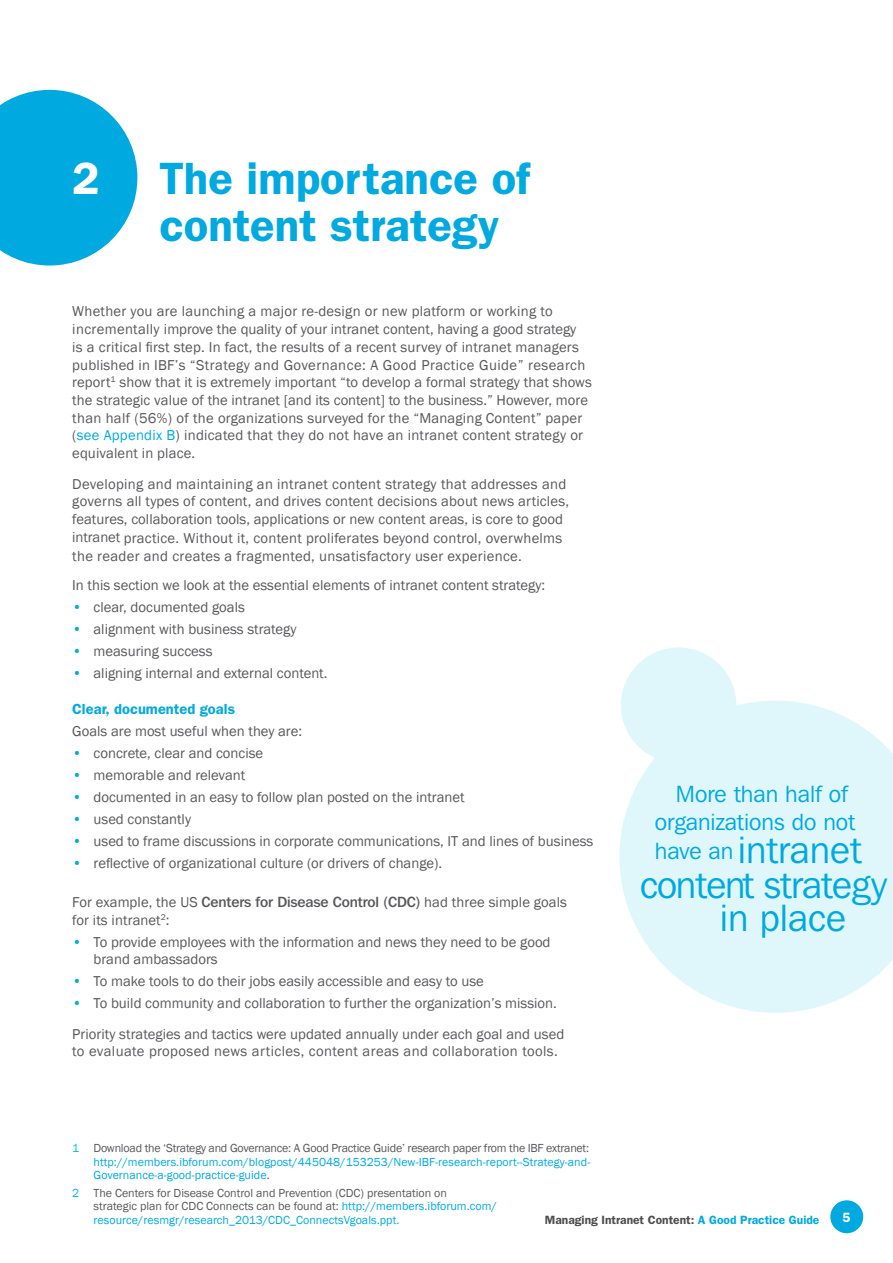
<style>
.page{position:relative;width:893px;height:1263px;background:#fff}
.page>*{position:absolute;margin:0;border:0;box-sizing:border-box;transform-origin:0 0}
.Manin_page_heads{font:600 45.45px/46.5px "Franklin Gothic";color:#00a9df}
.t1{font:600 45.45px "Franklin Gothic";color:#fff}
.t2{font:37.95px "Franklin Gothic IT Cby BT";color:#00a9df}
.t3{font:37.95px "Franklin Gothic IT Cby BT";letter-spacing:-.02em;color:#00a9df}
.t4{font:23.4px/28px "Franklin Gothic IT Cby BT";color:#00a9df}
.Body_text{font:14.7px/17.7px "Franklin Gothic";letter-spacing:.005em;color:#57585b}
.Subsubs{font:600 14.7px "Franklin Gothic";color:#00a9df}
.t5{font:600 13.5px "Franklin Gothic";color:#fff}
.Footnote_text{font:12px/13.5px "Franklin Gothic";letter-spacing:.005em;color:#00a9df;text-align:justify}
.Footnote_text-2{font:12px/13.5px "Franklin Gothic";color:#57585b}
.t6{font:600 12px "Franklin Gothic";color:#4d4d4f}
.s1{color:#00a9df}
.s2{font-family:"Franklin Gothic IT Cby BT";font-weight:500}
.s3{color:#00bce5}
.s4{color:#57585b}
</style>
<div class="page">
<div style="left:830px;top:1200px;width:33px;height:33px;background:#00a9df;border-radius:50%"></div>
<svg style="left:0;top:90px;width:137px;height:175px;background:#26b6e3"></svg>
<svg style="left:619px;top:647px;width:274px;height:366px;fill:#dff7fb"></svg>
<p class="t1" style="left:72px;top:152px;width:29px">2</p>
<p class="Manin_page_heads" style="left:159px;top:154px;width:372px">The importance of content strategy</p>
<p class="Body_text" style="left:72px;top:303px;width:521px">Whether you are launching a major re-design or new platform or working to incrementally improve the quality of your intranet content, having a good strategy<br>is a critical first step. In fact, the results of a recent survey of intranet managers published in IBF’s “Strategy and Governance: A Good Practice Guide” research report<sup>1</sup> show that it is extremely important “to develop a formal strategy that shows the strategic value of the intranet [and its content] to the business.” However, more than half (56%) of the organizations surveyed for the “Managing Content” paper (<span class="s1">see Appendix B</span>) indicated that they do not have an intranet content strategy or equivalent in place.</p>
<p class="Body_text" style="left:72px;top:475px;width:498px">Developing and maintaining an intranet content strategy that addresses and governs all types of content, and drives content decisions about news articles, features, collaboration tools, applications or new content areas, is core to good</p>
<p class="Body_text" style="left:72px;top:530px;width:491px">intranet practice. Without it, content proliferates beyond control, overwhelms the reader and creates a fragmented, unsatisfactory user experience.</p>
<p class="Body_text" style="left:72px;top:576px;width:474px">In this section we look at the essential elements of intranet content strategy:</p>
<p class="Body_text" style="left:72px;top:598px;width:174px"><span class="s1">•</span> clear, documented goals</p>
<p class="Body_text" style="left:72px;top:620px;width:226px"><span class="s1">•</span> alignment with business strategy</p>
<p class="Body_text" style="left:72px;top:642px;width:142px"><span class="s1">•</span> measuring success</p>
<p class="Body_text" style="left:72px;top:664px;width:257px"><span class="s1">•</span> aligning internal and external content.</p>
<p class="Subsubs" style="left:72px;top:701px;width:164px">Clear, documented goals</p>
<p class="Body_text" style="left:72px;top:723px;width:231px">Goals are most useful when they are:</p>
<p class="Body_text" style="left:72px;top:745px;width:192px"><span class="s1">•</span> concrete, clear and concise</p>
<p class="Body_text" style="left:72px;top:767px;width:175px"><span class="s1">•</span> memorable and relevant</p>
<p class="Body_text" style="left:72px;top:789px;width:394px"><span class="s1">•</span> documented in an easy to follow plan posted on the intranet</p>
<p class="Body_text" style="left:72px;top:811px;width:120px"><span class="s1">•</span> used constantly</p>
<p class="Body_text" style="left:72px;top:833px;width:522px"><span class="s1">•</span> used to frame discussions in corporate communications, IT and lines of business</p>
<p class="Body_text" style="left:72px;top:854px;width:371px"><span class="s1">•</span> reflective of organizational culture (or drivers of change).</p>
<p class="Body_text" style="left:72px;top:893px;width:496px">For example, the US <span class="s2">Centers for Disease Control (CDC)</span> had three simple goals for its intranet<sup>2</sup>:</p>
<p class="Body_text" style="left:94px;top:933px;width:458px;text-indent:-21px"><span class="s1">•</span> To provide employees with the information and news they need to be good brand ambassadors</p>
<p class="Body_text" style="left:72px;top:973px;width:413px"><span class="s1">•</span> To make tools to do their jobs easily accessible and easy to use</p>
<p class="Body_text" style="left:72px;top:995px;width:486px"><span class="s1">•</span> To build community and collaboration to further the organization’s mission.</p>
<p class="Body_text" style="left:72px;top:1025px;width:494px">Priority strategies and tactics were updated annually under each goal and used to evaluate proposed news articles, content areas and collaboration tools.</p>
<p class="t4" style="left:655px;top:780px;width:202px;text-indent:21px">More than half of organizations do not have an</p>
<p class="t2" style="left:738px;top:826px;width:125px">intranet</p>
<p class="t3" style="left:640px;top:861px;width:248px">content strategy</p>
<p class="t2" style="left:720px;top:894px;width:128px">in place</p>
<p class="Footnote_text" style="left:94px;top:1141px;width:498px;text-indent:-21px"><span class="s3">1</span> <span class="s4">Download the ‘Strategy and Governance: A Good Practice Guide’ research paper from the IBF extranet: </span>http://members.ibforum.com/blogpost/445048/153253/New-IBF-research-report--Strategy-and-Governance-a-good-practice-guide<span class="s4">.</span></p>
<p class="Footnote_text-2" style="left:94px;top:1186px;width:405px;text-indent:-21px"><span class="s3">2</span> The Centers for Disease Control and Prevention (CDC) presentation on<br>strategic plan for CDC Connects can be found at: <span class="s1">http://members.ibforum.com/ resource/resmgr/research_2013/CDC_ConnectsVgoals.ppt.</span></p>
<p class="t6" style="left:545px;top:1212px;width:276px">Managing Intranet Content: <span class="s1">A Good Practice Guide</span></p>
<p class="t5" style="left:842px;top:1209px;width:10px">5</p>
</div>
